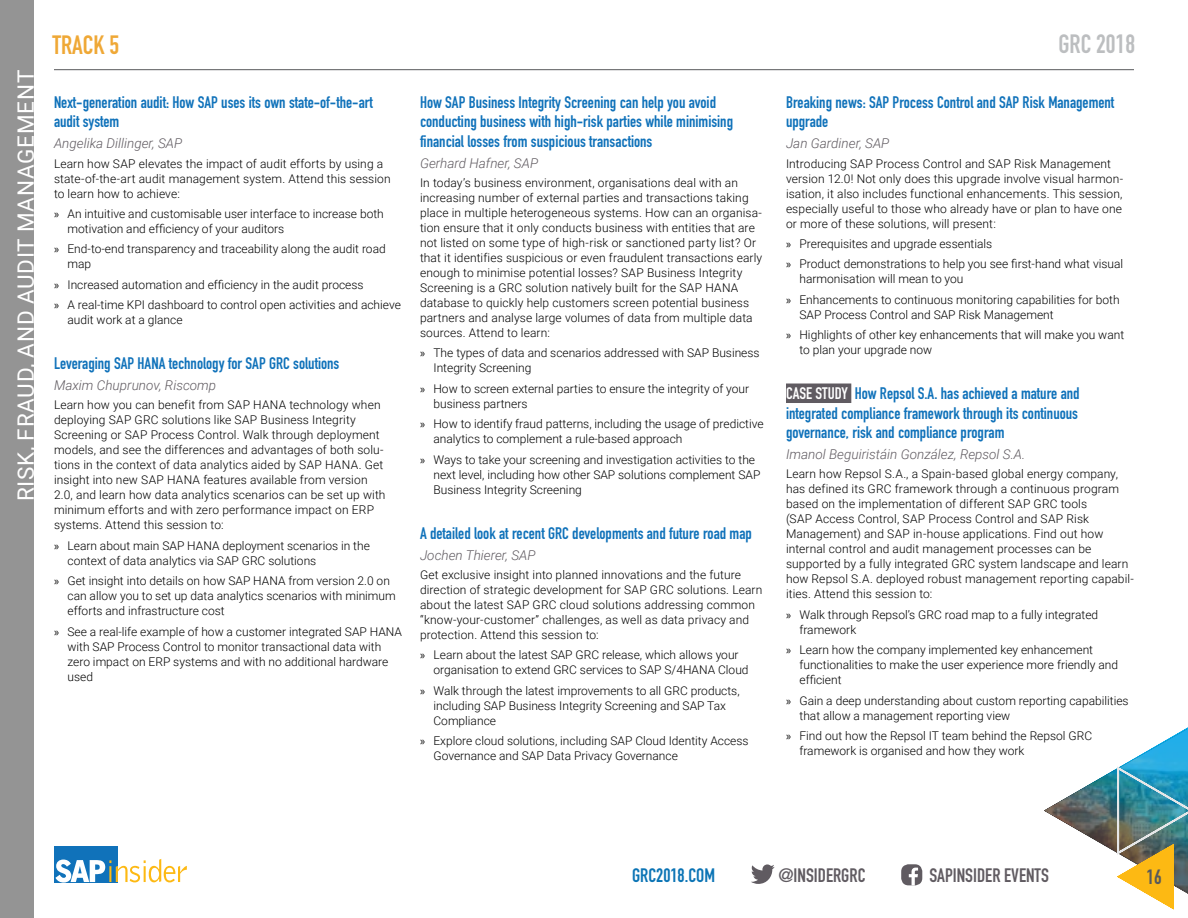
<style>
.page{position:relative;width:1188px;height:918px;background:#fff}
.page>*{position:absolute;margin:0;border:0;box-sizing:border-box;transform-origin:0 0}
.t1{font:26.1px "DIN Engschrift Std";color:#bcbec0}
.t2{font:26.1px "DIN Engschrift Std";color:#efa836}
.t3{font:22.5px "Roboto";letter-spacing:.035em;color:#fff}
.t4{font:20.4px "DIN Engschrift Std";color:#58595b}
.t5{font:19.2px "DIN Engschrift Std";color:#605b61}
.t6{font:19.2px "DIN Engschrift Std";color:#0b74b5}
.t7{font:16.5px/19.5px "DIN Engschrift Std";color:#1072ba}
.t8{font:italic 300 13.5px "Roboto";color:#605b61}
.t9{font:300 12px/15px "Roboto";color:#000}
.s1{font-family:"Myriad Pro";font-weight:400}
.s2{color:#fff}
</style>
<div class="page">
<hr style="left:54px;top:69px;width:1080px;height:1px;background:#58595b">
<div style="left:54px;top:846px;width:64px;height:36px;background:#1072ba"></div>
<svg style="left:55px;top:859px;width:132px;height:24px"></svg>
<div style="left:0;top:0;width:34px;height:918px;background:#949494"></div>
<svg style="left:751px;top:864px;width:24px;height:20px"></svg>
<div style="left:901px;top:864px;width:21px;height:21px;background:#605b61;border-radius:7px"></div>
<svg style="left:909px;top:868px;width:9px;height:17px"></svg>
<svg style="left:1044px;top:727px;width:144px;height:182px"></svg>
<div style="left:786px;top:384px;width:65px;height:19px;background:#605b61"></div>
<h2 class="t3" style="left:10px;top:501px;width:433px;rotate:-90deg">RISK, FRAUD, AND AUDIT MANAGEMENT</h2>
<h1 class="t2" style="left:52px;top:29px;width:68px">TRACK 5</h1>
<h3 class="t7" style="left:54px;top:92px;width:320px">Next-generation audit: How SAP uses its own state-of-the-art audit system</h3>
<p class="t8" style="left:54px;top:134px;width:130px">Angelika Dillinger, SAP</p>
<p class="t9" style="left:54px;top:155px;width:338px">Learn how SAP elevates the impact of audit efforts by using a state-of-the-art audit management system. Attend this session to learn how to achieve:</p>
<p class="t9" style="left:68px;top:206px;width:318px;text-indent:-14px"><span class="s1">»</span> An intuitive and customisable user interface to increase both motivation and efficiency of your auditors</p>
<p class="t9" style="left:68px;top:241px;width:320px;text-indent:-14px"><span class="s1">»</span> End-to-end transparency and traceability along the audit road map</p>
<p class="t9" style="left:54px;top:274px;width:348px;line-height:20.4px"><span class="s1">»</span> Increased automation and efficiency in the audit process<br><span class="s1">»</span> A real-time KPI dashboard to control open activities and achieve</p>
<p class="t9" style="left:68px;top:312px;width:117px">audit work at a glance</p>
<h3 class="t7" style="left:54px;top:354px;width:287px">Leveraging SAP HANA technology for SAP GRC solutions</h3>
<p class="t8" style="left:54px;top:376px;width:164px">Maxim Chuprunov, Riscomp</p>
<p class="t9" style="left:54px;top:397px;width:333px">Learn how you can benefit from SAP HANA technology when deploying SAP GRC solutions like SAP Business Integrity Screening or SAP Process Control. Walk through deployment models, and see the differences and advantages of both solu&shy;tions in the context of data analytics aided by SAP HANA. Get insight into new SAP HANA features available from version 2.0, and learn how data analytics scenarios can be set up with minimum efforts and with zero performance impact on ERP systems. Attend this session to:</p>
<p class="t9" style="left:68px;top:538px;width:304px;text-indent:-14px"><span class="s1">»</span> Learn about main SAP HANA deployment scenarios in the context of data analytics via SAP GRC solutions</p>
<p class="t9" style="left:68px;top:573px;width:330px;text-indent:-14px"><span class="s1">»</span> Get insight into details on how SAP HANA from version 2.0 on can allow you to set up data analytics scenarios with minimum efforts and infrastructure cost</p>
<p class="t9" style="left:68px;top:623px;width:336px;text-indent:-14px"><span class="s1">»</span> See a real-life example of how a customer integrated SAP HANA with SAP Process Control to monitor transactional data with zero impact on ERP systems and with no additional hardware used</p>
<h3 class="t7" style="left:420px;top:92px;width:315px">How SAP Business Integrity Screening can help you avoid conducting business with high-risk parties while minimising financial losses from suspicious transactions</h3>
<p class="t8" style="left:420px;top:153px;width:120px">Gerhard Hafner, SAP</p>
<p class="t9" style="left:420px;top:175px;width:344px">In today’s business environment, organisations deal with an increasing number of external parties and transactions taking place in multiple heterogeneous systems. How can an organisa&shy;tion ensure that it only conducts business with entities that are not listed on some type of high-risk or sanctioned party list? Or that it identifies suspicious or even fraudulent transactions early enough to minimise potential losses? SAP Business Integrity Screening is a GRC solution natively built for the SAP HANA database to quickly help customers screen potential business partners and analyse large volumes of data from multiple data sources. Attend to learn:</p>
<p class="t9" style="left:434px;top:345px;width:328px;text-indent:-14px"><span class="s1">»</span> The types of data and scenarios addressed with SAP Business<br>Integrity Screening</p>
<p class="t9" style="left:434px;top:381px;width:317px;text-indent:-14px"><span class="s1">»</span> How to screen external parties to ensure the integrity of your business partners</p>
<p class="t9" style="left:434px;top:416px;width:332px;text-indent:-14px"><span class="s1">»</span> How to identify fraud patterns, including the usage of predictive analytics to complement a rule-based approach</p>
<p class="t9" style="left:434px;top:451px;width:328px;text-indent:-14px"><span class="s1">»</span> Ways to take your screening and investigation activities to the next level, including how other SAP solutions complement SAP<br>Business Integrity Screening</p>
<h3 class="t7" style="left:420px;top:523px;width:333px">A detailed look at recent GRC developments and future road map</h3>
<p class="t8" style="left:420px;top:545px;width:117px">Jochen Thierer, SAP</p>
<p class="t9" style="left:420px;top:567px;width:344px">Get exclusive insight into planned innovations and the future direction of strategic development for SAP GRC solutions. Learn about the latest SAP GRC cloud solutions addressing common “know-your-customer” challenges, as well as data privacy and protection. Attend this session to:</p>
<p class="t9" style="left:434px;top:647px;width:317px;text-indent:-14px"><span class="s1">»</span> Learn about the latest SAP GRC release, which allows your organisation to extend GRC services to SAP S/4HANA Cloud</p>
<p class="t9" style="left:434px;top:682px;width:308px;text-indent:-14px"><span class="s1">»</span> Walk through the latest improvements to all GRC products, including SAP Business Integrity Screening and SAP Tax<br>Compliance</p>
<p class="t9" style="left:434px;top:733px;width:317px;text-indent:-14px"><span class="s1">»</span> Explore cloud solutions, including SAP Cloud Identity Access<br>Governance and SAP Data Privacy Governance</p>
<h1 class="t1" style="left:1058px;top:29px;width:78px">GRC 2018</h1>
<h3 class="t7" style="left:786px;top:92px;width:330px">Breaking news: SAP Process Control and SAP Risk Management upgrade</h3>
<p class="t8" style="left:786px;top:134px;width:105px">Jan Gardiner, SAP</p>
<p class="t9" style="left:786px;top:155px;width:339px">Introducing SAP Process Control and SAP Risk Management version 12.0! Not only does this upgrade involve visual harmon&shy;isation, it also includes functional enhancements. This session, especially useful to those who already have or plan to have one or more of these solutions, will present:</p>
<p class="t9" style="left:786px;top:233px;width:339px;line-height:20.4px"><span class="s1">»</span> Prerequisites and upgrade essentials<br><span class="s1">»</span> Product demonstrations to help you see first-hand what visual</p>
<p class="t9" style="left:786px;top:268px;width:335px;line-height:20.4px;text-indent:14px">harmonisation will mean to you<br><span class="s1">»</span> Enhancements to continuous monitoring capabilities for both</p>
<p class="t9" style="left:786px;top:304px;width:340px;line-height:20.4px;text-indent:14px">SAP Process Control and SAP Risk Management<br><span class="s1">»</span> Highlights of other key enhancements that will make you want</p>
<p class="t9" style="left:800px;top:342px;width:134px">to plan your upgrade now</p>
<h3 class="t7" style="left:786px;top:384px;width:295px;text-align:justify"><span class="s2">CASE STUDY</span> How Repsol S.A. has achieved a mature and integrated compliance framework through its continuous governance, risk and compliance program</h3>
<p class="t8" style="left:786px;top:445px;width:241px">Imanol Beguiristáin González, Repsol S.A.</p>
<p class="t9" style="left:786px;top:466px;width:350px">Learn how Repsol S.A., a Spain-based global energy company, has defined its GRC framework through a continuous program based on the implementation of different SAP GRC tools<br>(SAP Access Control, SAP Process Control and SAP Risk Management) and SAP in-house applications. Find out how internal control and audit management processes can be supported by a fully integrated GRC system landscape and learn how Repsol S.A. deployed robust management reporting capabil&shy;ities. Attend this session to:</p>
<p class="t9" style="left:800px;top:607px;width:300px;text-indent:-14px"><span class="s1">»</span> Walk through Repsol’s GRC road map to a fully integrated framework</p>
<p class="t9" style="left:800px;top:642px;width:320px;text-indent:-14px"><span class="s1">»</span> Learn how the company implemented key enhancement functionalities to make the user experience more friendly and efficient</p>
<p class="t9" style="left:800px;top:692px;width:331px;text-indent:-14px"><span class="s1">»</span> Gain a deep understanding about custom reporting capabilities that allow a management reporting view</p>
<p class="t9" style="left:800px;top:728px;width:294px;text-indent:-14px"><span class="s1">»</span> Find out how the Repsol IT team behind the Repsol GRC framework is organised and how they work</p>
<h3 class="t6" style="left:632px;top:864px;width:85px">GRC2018.COM</h3>
<h3 class="t5" style="left:778px;top:864px;width:89px">@INSIDERGRC</h3>
<h3 class="t5" style="left:929px;top:864px;width:121px">SAPINSIDER EVENTS</h3>
<h3 class="t4" style="left:1147px;top:865px;width:17px">16</h3>
</div>
